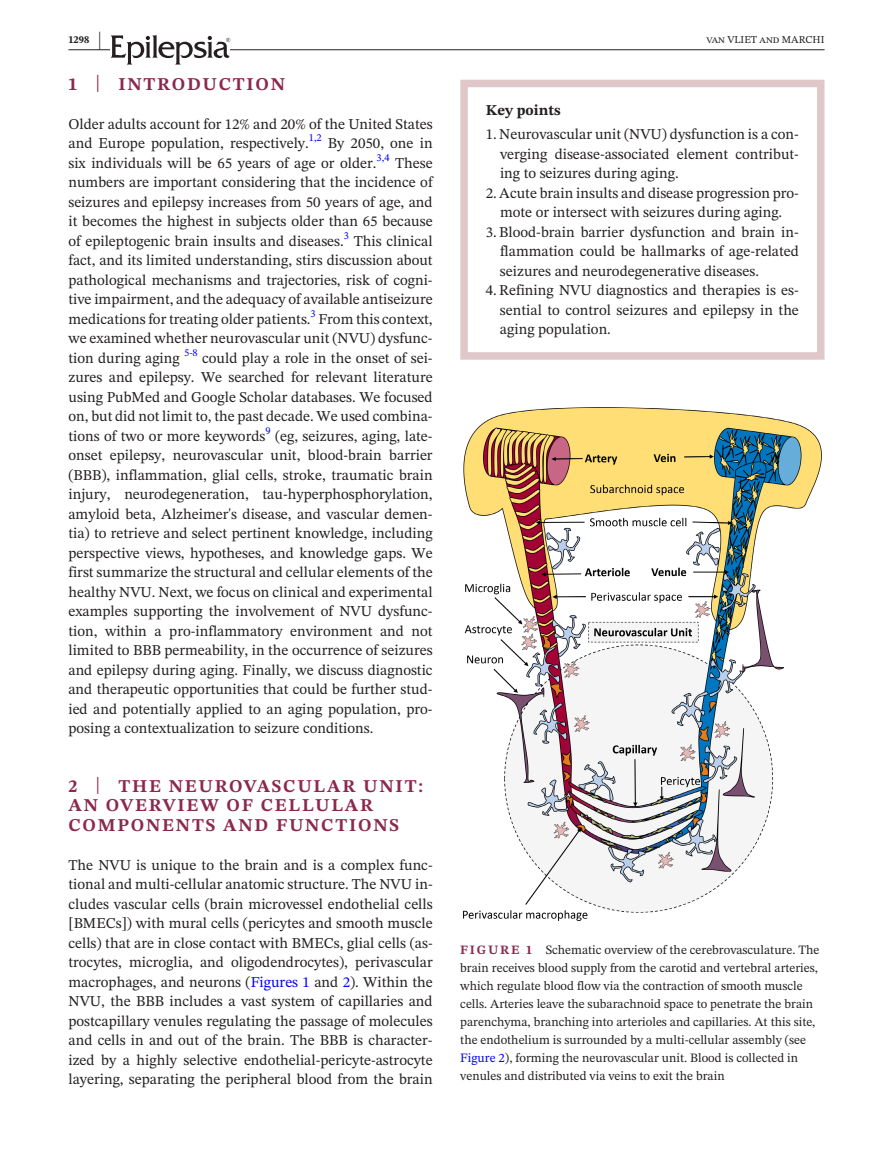
<style>
.page{position:relative;width:893px;height:1174px;background:#fff}
.page>*{position:absolute;margin:0;border:0;box-sizing:border-box;transform-origin:0 0}
.t1{font:700 18px/19.5px "STIX Two Text";letter-spacing:.1em;color:#8c284e}
.t2{font:15px/19.5px "STIX Two Text";color:#231f20;text-align:justify}
.t3{font:700 15px "STIX Two Text";color:#231f20}
.t4{font:12.75px/18px "STIX Two Text";color:#231f20}
.t5{font:10.5px "STIX Two Text";color:#231f20}
.t6{font:10.5px "STIX Two Text";color:#00f}
.t7{font:700 10.5px "STIX Two Text";color:#231f20}
.s1{font-size:21px}
.s2{font-weight:400;font-size:23.7px}
.s3{color:#00f}
.s4{font-weight:700;color:#8c284e}
</style>
<div class="page">
<hr style="left:68px;top:49px;width:756px;height:1px;background:#231f20">
<svg style="left:111px;top:35px;width:119px;height:30px"></svg>
<div style="left:460px;top:80px;width:364px;height:280px;border:8px solid #e0c8c9"></div>
<img style="left:463px;top:407px;width:359px;height:514px">
<p class="t7" style="left:68px;top:32px;width:34px">1298 <span class="s1">|</span></p>
<p class="t5" style="left:706px;top:32px;width:120px">van VLIET and MARCHI</p>
<p class="t1" style="left:68px;top:74px;width:218px">1 <span class="s2">|</span> INTRODUCTION</p>
<p class="t2" style="left:68px;top:114px;width:366px">Older adults account for 12% and 20% of the United States and Europe population, respectively.</p>
<p class="t3" style="left:486px;top:99px;width:76px">Key points</p>
<p class="t2" style="left:500px;top:124px;width:300px;text-indent:-14px">1. Neurovascular unit (NVU) dysfunction is a con&shy;verging disease-associated element contribut&shy;ing to seizures during aging.</p>
<p class="t2" style="left:486px;top:183px;width:315px;text-align:center">2. Acute brain insults and disease progression pro&shy;mote or intersect with seizures during aging.</p>
<p class="t2" style="left:500px;top:222px;width:300px;text-indent:-14px">3. Blood-brain barrier dysfunction and brain in&shy;flammation could be hallmarks of age-related seizures and neurodegenerative diseases.</p>
<p class="t2" style="left:500px;top:280px;width:300px;text-indent:-14px">4. Refining NVU diagnostics and therapies is es&shy;sential to control seizures and epilepsy in the aging population.</p>
<p class="t6" style="left:309px;top:130px;width:15px">1,2</p>
<p class="t2" style="left:68px;top:133px;width:366px;text-indent:260px">By 2050, one in six individuals will be 65 years of age or older.</p>
<p class="t6" style="left:377px;top:150px;width:15px">3,4</p>
<p class="t2" style="left:68px;top:153px;width:366px;text-indent:327px">These numbers are important considering that the incidence of seizures and epilepsy increases from 50 years of age, and it becomes the highest in subjects older than 65 because of epileptogenic brain insults and diseases.</p>
<p class="t6" style="left:344px;top:228px;width:7px">3</p>
<p class="t2" style="left:68px;top:231px;width:366px;text-indent:285px">This clinical fact, and its limited understanding, stirs discussion about pathological mechanisms and trajectories, risk of cogni&shy;tive impairment, and the adequacy of available antiseizure medications for treating older patients.</p>
<p class="t6" style="left:311px;top:306px;width:7px">3</p>
<p class="t2" style="left:68px;top:309px;width:366px;text-indent:250px">From this context, we examined whether neurovascular unit (NVU) dysfunc&shy;tion during aging</p>
<p class="t6" style="left:184px;top:345px;width:15px">5-8</p>
<p class="t2" style="left:68px;top:348px;width:366px;text-indent:134px">could play a role in the onset of sei&shy;zures and epilepsy. We searched for relevant literature using PubMed and Google Scholar databases. We focused on, but did not limit to, the past decade. We used combina&shy;tions of two or more keywords</p>
<p class="t6" style="left:265px;top:423px;width:7px">9</p>
<p class="t2" style="left:68px;top:426px;width:366px;text-indent:207px">(eg, seizures, aging, late&shy;onset epilepsy, neurovascular unit, blood-brain barrier (BBB), inflammation, glial cells, stroke, traumatic brain injury, neurodegeneration, tau-hyperphosphorylation, amyloid beta, Alzheimer's disease, and vascular demen&shy;tia) to retrieve and select pertinent knowledge, including perspective views, hypotheses, and knowledge gaps. We first summarize the structural and cellular elements of the healthy NVU. Next, we focus on clinical and experimental examples supporting the involvement of NVU dysfunc&shy;tion, within a pro-inflammatory environment and not limited to BBB permeability, in the occurrence of seizures and epilepsy during aging. Finally, we discuss diagnostic and therapeutic opportunities that could be further stud&shy;ied and potentially applied to an aging population, pro&shy;posing a contextualization to seizure conditions.</p>
<p class="t1" style="left:68px;top:776px;width:356px">2 <span class="s2">|</span> THE NEUROVASCULAR UNIT:<br>AN OVERVIEW OF CELLULAR<br>COMPONENTS AND FUNCTIONS</p>
<p class="t2" style="left:68px;top:855px;width:366px">The NVU is unique to the brain and is a complex func&shy;tional and multi-cellular anatomic structure. The NVU in&shy;cludes vascular cells (brain microvessel endothelial cells [BMECs]) with mural cells (pericytes and smooth muscle cells) that are in close contact with BMECs, glial cells (as&shy;trocytes, microglia, and oligodendrocytes), perivascular macrophages, and neurons (<span class="s3">Figures 1</span> and <span class="s3">2</span>). Within the NVU, the BBB includes a vast system of capillaries and postcapillary venules regulating the passage of molecules and cells in and out of the brain. The BBB is character&shy;ized by a highly selective endothelial-pericyte-astrocyte layering, separating the peripheral blood from the brain</p>
<p class="t4" style="left:460px;top:940px;width:361px"><span class="s4">FIGURE 1</span> Schematic overview of the cerebrovasculature. The brain receives blood supply from the carotid and vertebral arteries, which regulate blood flow via the contraction of smooth muscle cells. Arteries leave the subarachnoid space to penetrate the brain parenchyma, branching into arterioles and capillaries. At this site, the endothelium is surrounded by a multi-cellular assembly (see <span class="s3">Figure 2</span>), forming the neurovascular unit. Blood is collected in venules and distributed via veins to exit the brain</p>
</div>
